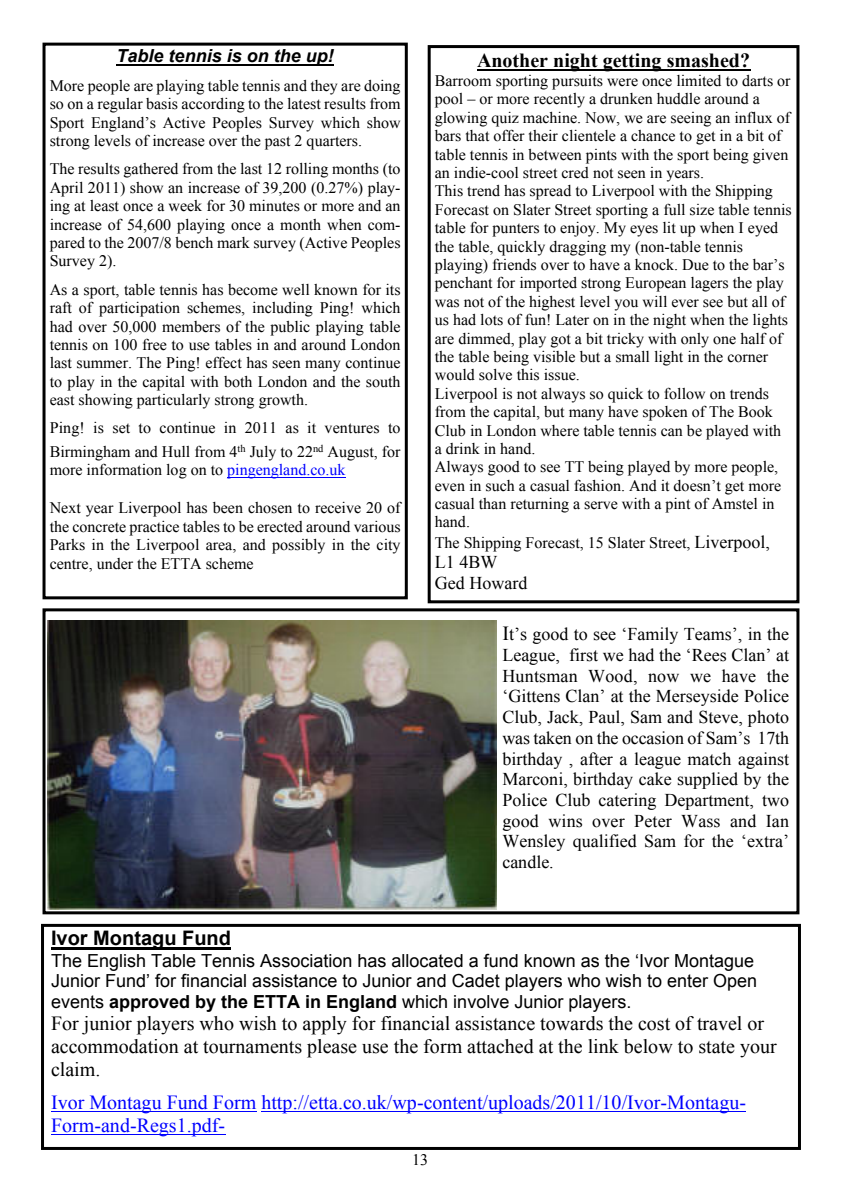
<style>
.page{position:relative;width:842px;height:1191px;background:#fff}
.page>*{position:absolute;margin:0;border:0;box-sizing:border-box;transform-origin:0 0}
.t1{font:20px/23px "Times New Roman";color:#000}
.t2{font:20px/23px "Times New Roman";color:#00f}
.t3{font:700 20px "Times New Roman";color:#000}
.t4{font:700 20px "Arial";color:#000}
.t5{font:18px/20.8px "Times New Roman";color:#000}
.t6{font:18px/20.6px "Arial";color:#000}
.t7{font:italic 700 18px "Arial";color:#000}
.t8{font:16px/18.4px "Times New Roman";color:#000;text-align:justify}
.s1{color:#00f}
.s2{font-size:18px}
.s3{font-size:20px}
.s4{font-weight:700}
</style>
<div class="page">
<div style="left:43px;top:608px;width:756px;height:306px;border:3px solid #000"></div>
<div style="left:43px;top:43px;width:365px;height:556px;border:3px solid #000"></div>
<hr style="left:117px;top:64px;width:217px;height:2px;background:#000">
<hr style="left:227px;top:477px;width:119px;height:1px;background:#00f">
<div style="left:428px;top:45px;width:371px;height:558px;border:3px solid #000"></div>
<hr style="left:477px;top:69px;width:273px;height:2px;background:#000">
<div style="left:41px;top:924px;width:760px;height:226px;border:3px solid #000"></div>
<hr style="left:51px;top:947px;width:180px;height:2px;background:#000">
<hr style="left:51px;top:1111px;width:205px;height:1px;background:#00f">
<hr style="left:261px;top:1111px;width:485px;height:1px;background:#00f">
<hr style="left:51px;top:1134px;width:174px;height:1px;background:#00f">
<img style="left:47px;top:621px;width:449px;height:288px">
<p class="t7" style="left:117px;top:49px;width:219px">Table tennis is on the up!</p>
<p class="t8" style="left:50px;top:78px;width:352px">More people are playing table tennis and they are doing so on a regular basis according to the latest results from Sport England’s Active Peoples Survey which show strong levels of increase over the past 2 quarters.</p>
<p class="t8" style="left:50px;top:161px;width:352px">The results gathered from the last 12 rolling months (to April 2011) show an increase of 39,200 (0.27%) play&shy;ing at least once a week for 30 minutes or more and an increase of 54,600 playing once a month when com&shy;pared to the 2007/8 bench mark survey (Active Peoples Survey 2).</p>
<p class="t8" style="left:50px;top:282px;width:352px">As a sport, table tennis has become well known for its raft of participation schemes, including Ping! which had over 50,000 members of the public playing table tennis on 100 free to use tables in and around London last summer. The Ping! effect has seen many continue to play in the capital with both London and the south east showing particularly strong growth.</p>
<p class="t8" style="left:50px;top:418px;width:352px;line-height:23.2px">Ping! is set to continue in 2011 as it ventures to<br>Birmingham and Hull from 4<sup>th</sup> July to 22<sup>nd</sup> August, for</p>
<p class="t8" style="left:50px;top:462px;width:297px">more information log on to <span class="s1">pingengland.co.uk</span></p>
<p class="t8" style="left:50px;top:500px;width:352px">Next year Liverpool has been chosen to receive 20 of the concrete practice tables to be erected around various Parks in the Liverpool area, and possibly in the city centre, under the ETTA scheme</p>
<p class="t3" style="left:477px;top:53px;width:275px">Another night getting smashed?</p>
<p class="t8" style="left:435px;top:73px;width:358px;text-align:left">Barroom sporting pursuits were once limited to darts or pool – or more recently a drunken huddle around a glowing quiz machine. Now, we are seeing an influx of bars that offer their clientele a chance to get in a bit of table tennis in between pints with the sport being given an indie-cool street cred not seen in years.<br>This trend has spread to Liverpool with the Shipping Forecast on Slater Street sporting a full size table tennis table for punters to enjoy. My eyes lit up when I eyed the table, quickly dragging my (non-table tennis playing) friends over to have a knock. Due to the bar’s penchant for imported strong European lagers the play was not of the highest level you will ever see but all of us had lots of fun! Later on in the night when the lights are dimmed, play got a bit tricky with only one half of the table being visible but a small light in the corner would solve this issue.<br>Liverpool is not always so quick to follow on trends from the capital, but many have spoken of The Book Club in London where table tennis can be played with a drink in hand.<br>Always good to see TT being played by more people, even in such a casual fashion. And it doesn’t get more casual than returning a serve with a pint of Amstel in hand.</p>
<p class="t8" style="left:435px;top:534px;width:337px">The Shipping Forecast, 15 Slater Street, <span class="s2">Liverpool,</span></p>
<p class="t5" style="left:435px;top:554px;width:94px">L1 4BW<br>Ged Howard</p>
<p class="t5" style="left:502px;top:625px;width:288px;text-align:justify"><span class="s3">I</span>t’s good to see ‘Family Teams’, in the League, first we had the ‘Rees Clan’ at Huntsman Wood, now we have the ‘Gittens Clan’ at the Merseyside Police Club, Jack, Paul, Sam and Steve, photo was taken on the occasion of Sam’s 17th birthday , after a league match against Marconi, birthday cake supplied by the Police Club catering Department, two good wins over Peter Wass and Ian Wensley qualified Sam for the ‘extra’ candle.</p>
<p class="t4" style="left:51px;top:930px;width:181px">Ivor Montagu Fund</p>
<p class="t6" style="left:51px;top:951px;width:708px">The English Table Tennis Association has allocated a fund known as the ‘Ivor Montague<br>Junior Fund’ for financial assistance to Junior and Cadet players who wish to enter Open events <span class="s4">approved by the ETTA in England</span> which involve Junior players.</p>
<p class="t1" style="left:51px;top:1013px;width:727px">For junior players who wish to apply for financial assistance towards the cost of travel or accommodation at tournaments please use the form attached at the link below to state your claim.</p>
<p class="t2" style="left:51px;top:1092px;width:697px">Ivor Montagu Fund Form http://etta.co.uk/wp-content/uploads/2011/10/Ivor-Montagu-<br>Form-and-Regs1.pdf-</p>
<p class="t8" style="left:412px;top:1152px;width:18px">13</p>
</div>
